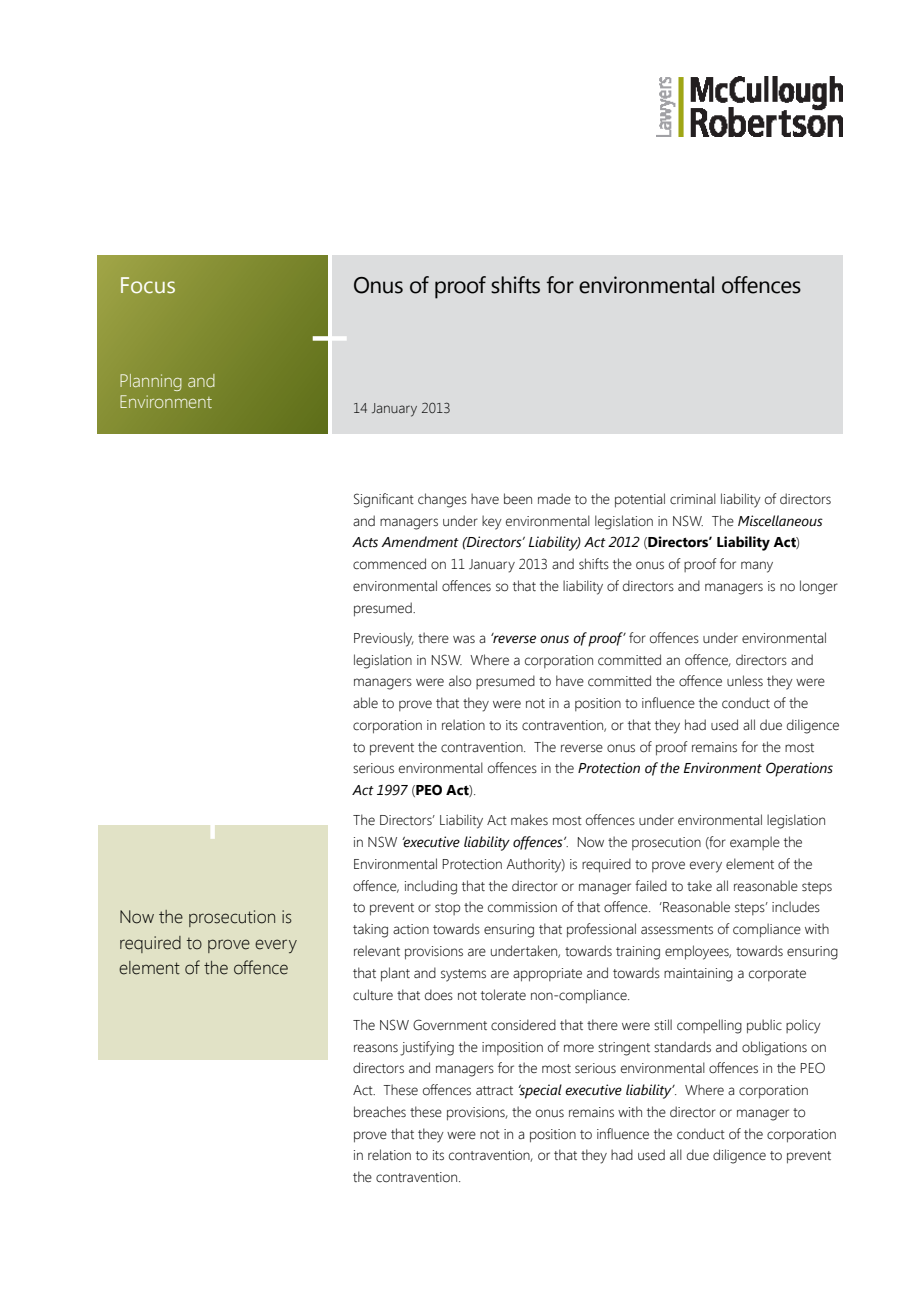
<style>
.page{position:relative;width:919px;height:1289px;background:#fff}
.page>*{position:absolute;margin:0;border:0;box-sizing:border-box;transform-origin:0 0}
.t1{font:22.5px "Segoe UI";letter-spacing:-.02em;color:#000}
.t2{font:22.5px "Segoe UI";color:#fff}
.t3{font:300 18px/25.5px "Segoe UI";color:#000}
.t4{font:300 18px/21.6px "Segoe UI";letter-spacing:-.01em;color:#fff}
.t5{font:300 14.25px/21.8px "Segoe UI";color:#000}
.s1{font-weight:400;font-style:italic}
.s2{font-weight:700}
</style>
<div class="page">
<div style="left:332px;top:255px;width:510px;height:179px;background:#dcddde"></div>
<div style="left:98px;top:255px;width:229px;height:179px;background:linear-gradient(to right,#929a3d,#687720)"></div>
<div style="left:313px;top:336px;width:34px;height:5px;background:#fff"></div>
<img style="left:656px;top:77px;width:186px;height:59px">
<div style="left:98px;top:824px;width:229px;height:235px;background:#e1e2c6"></div>
<div style="left:210px;top:810px;width:5px;height:28px;background:#fff"></div>
<h1 class="t2" style="left:119px;top:269px;width:58px">Focus</h1>
<h1 class="t1" style="left:353px;top:269px;width:449px">Onus of proof shifts for environmental offences</h1>
<p class="t4" style="left:119px;top:369px;width:98px">Planning and<br>Environment</p>
<p class="t3" style="left:119px;top:903px;width:179px">Now the prosecution is required to prove every element of the offence</p>
<p class="t5" style="left:353px;top:396px;width:99px">14 January 2013</p>
<p class="t5" style="left:353px;top:487px;width:486px">Significant changes have been made to the potential criminal liability of directors and managers under key environmental legislation in NSW. The <span class="s1">Miscellaneous Acts Amendment (Directors’ Liability) Act 2012</span> (<span class="s2">Directors’ Liability Act</span>) commenced on 11 January 2013 and shifts the onus of proof for many environmental offences so that the liability of directors and managers is no longer presumed.</p>
<p class="t5" style="left:353px;top:626px;width:488px">Previously, there was a <span class="s1">‘reverse onus of proof’</span> for offences under environmental legislation in NSW. Where a corporation committed an offence, directors and managers were also presumed to have committed the offence unless they were able to prove that they were not in a position to influence the conduct of the corporation in relation to its contravention, or that they had used all due diligence to prevent the contravention. The reverse onus of proof remains for the most serious environmental offences in the <span class="s1">Protection of the Environment Operations Act 1997</span> (<span class="s2">PEO Act</span>).</p>
<p class="t5" style="left:353px;top:809px;width:486px">The Directors’ Liability Act makes most offences under environmental legislation in NSW <span class="s1">‘executive liability offences’</span>. Now the prosecution (for example the Environmental Protection Authority) is required to prove every element of the offence, including that the director or manager failed to take all reasonable steps to prevent or stop the commission of that offence. ‘Reasonable steps’ includes taking action towards ensuring that professional assessments of compliance with relevant provisions are undertaken, towards training employees, towards ensuring that plant and systems are appropriate and towards maintaining a corporate culture that does not tolerate non-compliance.</p>
<p class="t5" style="left:353px;top:1013px;width:485px">The NSW Government considered that there were still compelling public policy reasons justifying the imposition of more stringent standards and obligations on directors and managers for the most serious environmental offences in the PEO Act. These offences attract <span class="s1">‘special executive liability’</span>. Where a corporation breaches these provisions, the onus remains with the director or manager to prove that they were not in a position to influence the conduct of the corporation in relation to its contravention, or that they had used all due diligence to prevent the contravention.</p>
</div>
